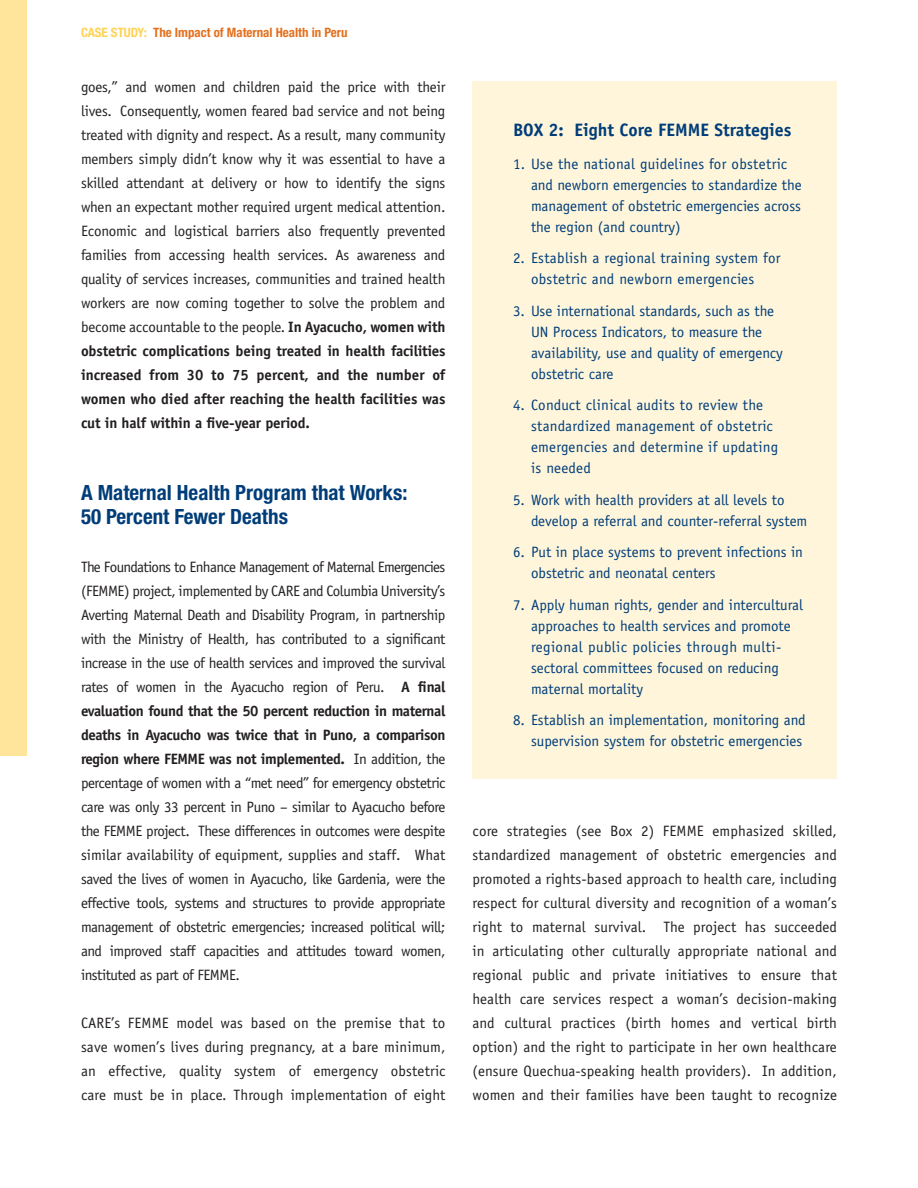
<style>
.page{position:relative;width:918px;height:1188px;background:#fff}
.page>*{position:absolute;margin:0;border:0;box-sizing:border-box;transform-origin:0 0}
.t1{font:700 condensed 21px/24px "Helvetica Neue";color:#003d78}
.t2{font:700 18px "Officina Sans";color:#003d78}
.t3{font:15px/24px "Officina Sans";letter-spacing:-.01em;color:#231f20;text-align:justify}
.t4{font:15px/21px "Officina Sans";color:#003d78}
.t5{font:15px/21px "Officina Sans";letter-spacing:.02em;color:#003d78;text-align:center}
.t6{font:700 condensed 12.9px "Helvetica Neue";color:#e4701e}
.s1{color:#fed356}
.s2{font-weight:700}
</style>
<div class="page">
<div style="left:0;top:0;width:27px;height:756px;background:#ffe49b"></div>
<div style="left:472px;top:81px;width:365px;height:697px;background:#fef5db"></div>
<p class="t6" style="left:81px;top:25px;width:268px"><span class="s1">CASE STUDY:</span> The Impact of Maternal Health in Peru</p>
<p class="t3" style="left:81px;top:75px;width:366px">goes,” and women and children paid the price with their lives. Consequently, women feared bad service and not being treated with dignity and respect. As a result, many community members simply didn’t know why it was essential to have a skilled attendant at delivery or how to identify the signs when an expectant mother required urgent medical attention.<br>Economic and logistical barriers also frequently prevented families from accessing health services. As awareness and quality of services increases, communities and trained health workers are now coming together to solve the problem and become accountable to the people. <span class="s2">In Ayacucho, women with obstetric complications being treated in health facilities increased from 30 to 75 percent, and the number of women who died after reaching the health facilities was cut in half within a five-year period.</span></p>
<h1 class="t1" style="left:81px;top:481px;width:328px">A Maternal Health Program that Works:<br>50 Percent Fewer Deaths</h1>
<p class="t3" style="left:81px;top:555px;width:366px">The Foundations to Enhance Management of Maternal Emergencies (FEMME) project, implemented by CARE and Columbia University’s Averting Maternal Death and Disability Program, in partnership with the Ministry of Health, has contributed to a significant increase in the use of health services and improved the survival rates of women in the Ayacucho region of Peru. <span class="s2">A final evaluation found that the 50 percent reduction in maternal deaths in Ayacucho was twice that in Puno, a comparison region where FEMME was not implemented.</span> In addition, the percentage of women with a “met need” for emergency obstetric care was only 33 percent in Puno – similar to Ayacucho before the FEMME project. These differences in outcomes were despite similar availability of equipment, supplies and staff. What saved the lives of women in Ayacucho, like Gardenia, were the effective tools, systems and structures to provide appropriate management of obstetric emergencies; increased political will; and improved staff capacities and attitudes toward women, instituted as part of FEMME.</p>
<p class="t3" style="left:81px;top:1011px;width:366px">CARE’s FEMME model was based on the premise that to save women’s lives during pregnancy, at a bare minimum, an effective, quality system of emergency obstetric care must be in place. Through implementation of eight</p>
<p class="t2" style="left:513px;top:118px;width:280px">BOX 2: Eight Core FEMME Strategies</p>
<p class="t4" style="left:531px;top:153px;width:272px;text-indent:-18px">1. Use the national guidelines for obstetric and newborn emergencies to standardize the management of obstetric emergencies across the region (and country)</p>
<p class="t5" style="left:513px;top:248px;width:269px">2. Establish a regional training system for obstetric and newborn emergencies</p>
<p class="t4" style="left:531px;top:300px;width:253px;text-indent:-18px">3. Use international standards, such as the UN Process Indicators, to measure the availability, use and quality of emergency obstetric care</p>
<p class="t5" style="left:531px;top:395px;width:249px;text-align:left;text-indent:-18px">4. Conduct clinical audits to review the standardized management of obstetric emergencies and determine if updating is needed</p>
<p class="t4" style="left:531px;top:489px;width:278px;text-indent:-18px">5. Work with health providers at all levels to develop a referral and counter-referral system</p>
<p class="t4" style="left:531px;top:542px;width:274px;text-indent:-18px">6. Put in place systems to prevent infections in obstetric and neonatal centers</p>
<p class="t4" style="left:531px;top:594px;width:274px;text-indent:-18px">7. Apply human rights, gender and intercultural approaches to health services and promote regional public policies through multi&shy;sectoral committees focused on reducing maternal mortality</p>
<p class="t4" style="left:513px;top:710px;width:294px;text-align:right">8. Establish an implementation, monitoring and supervision system for obstetric emergencies</p>
<p class="t3" style="left:472px;top:819px;width:366px">core strategies (see Box 2) FEMME emphasized skilled, standardized management of obstetric emergencies and promoted a rights-based approach to health care, including respect for cultural diversity and recognition of a woman’s right to maternal survival. The project has succeeded in articulating other culturally appropriate national and regional public and private initiatives to ensure that health care services respect a woman’s decision-making and cultural practices (birth homes and vertical birth option) and the right to participate in her own healthcare (ensure Quechua-speaking health providers). In addition, women and their families have been taught to recognize</p>
</div>
